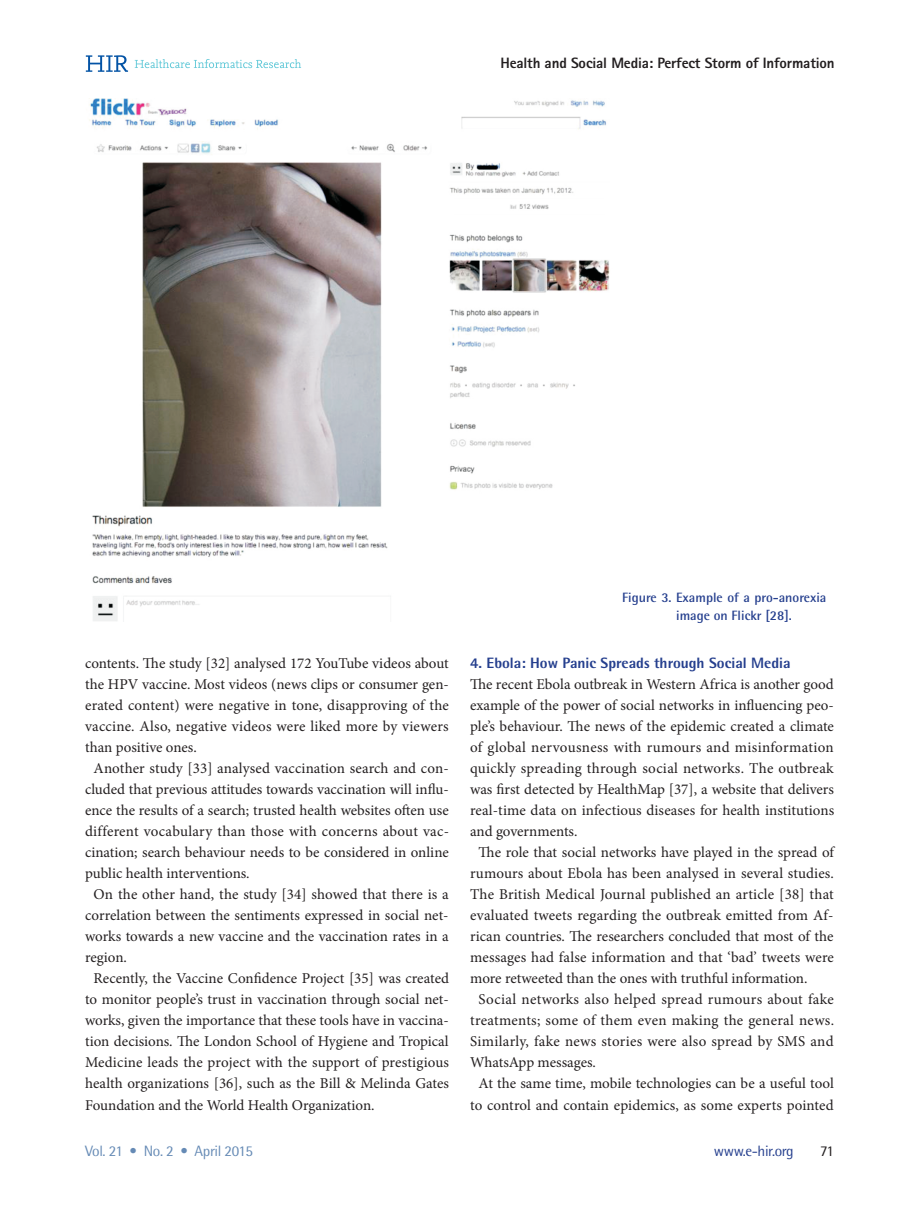
<style>
.page{position:relative;width:919px;height:1217px;background:#fff}
.page>*{position:absolute;margin:0;border:0;box-sizing:border-box;transform-origin:0 0}
.t1{font:15px "Minion Pro";letter-spacing:.005em;color:#231f20}
.t2{font:800 15px "Rotis Sans Serif Std";letter-spacing:-.01em;color:#231f20}
.t3{font:800 15px "Rotis Semi Sans Std";color:#253f8e}
.t4{font:15px "Rotis Semi Sans Std";letter-spacing:-.025em;color:#658ab5}
.t5{font:15px "Rotis Semi Sans Std";letter-spacing:-.025em;color:#253f8e}
.t6{font:15px "Rotis Semi Sans Std";color:#231f20}
.t7{font:700 13.5px/18px "Rotis Semi Sans Std";color:#253f8e}
</style>
<div class="page">
<svg style="left:86px;top:55px;width:42px;height:17px"></svg>
<svg style="left:135px;top:59px;width:166px;height:9px"></svg>
<img style="left:89px;top:98px;width:521px;height:523px">
<p class="t2" style="left:500px;top:53px;width:336px">Health and Social Media: Perfect Storm of Information</p>
<p class="t1" style="left:85px;top:653px;width:365px">contents. The study [32] analysed 172 YouTube videos about</p>
<p class="t1" style="left:85px;top:674px;width:365px">the HPV vaccine. Most videos (news clips or consumer gen-</p>
<p class="t1" style="left:85px;top:695px;width:365px">erated content) were negative in tone, disapproving of the</p>
<p class="t1" style="left:85px;top:716px;width:365px">vaccine. Also, negative videos were liked more by viewers</p>
<p class="t1" style="left:85px;top:737px;width:113px">than positive ones.</p>
<p class="t1" style="left:94px;top:758px;width:356px">Another study [33] analysed vaccination search and con-</p>
<p class="t1" style="left:85px;top:779px;width:365px">cluded that previous attitudes towards vaccination will influ-</p>
<p class="t1" style="left:85px;top:800px;width:365px">ence the results of a search; trusted health websites often use</p>
<p class="t1" style="left:85px;top:821px;width:365px">different vocabulary than those with concerns about vac-</p>
<p class="t1" style="left:85px;top:842px;width:365px">cination; search behaviour needs to be considered in online</p>
<p class="t1" style="left:85px;top:863px;width:166px">public health interventions.</p>
<p class="t1" style="left:94px;top:884px;width:357px">On the other hand, the study [34] showed that there is a</p>
<p class="t1" style="left:85px;top:905px;width:365px">correlation between the sentiments expressed in social net-</p>
<p class="t1" style="left:85px;top:926px;width:365px">works towards a new vaccine and the vaccination rates in a</p>
<p class="t1" style="left:85px;top:947px;width:43px">region.</p>
<p class="t1" style="left:94px;top:968px;width:357px">Recently, the Vaccine Confidence Project [35] was created</p>
<p class="t1" style="left:85px;top:989px;width:365px">to monitor people’s trust in vaccination through social net-</p>
<p class="t1" style="left:85px;top:1010px;width:365px">works, given the importance that these tools have in vaccina-</p>
<p class="t1" style="left:85px;top:1031px;width:365px">tion decisions. The London School of Hygiene and Tropical</p>
<p class="t1" style="left:85px;top:1052px;width:365px">Medicine leads the project with the support of prestigious</p>
<p class="t1" style="left:85px;top:1073px;width:365px">health organizations [36], such as the Bill &amp; Melinda Gates</p>
<p class="t1" style="left:85px;top:1094px;width:291px">Foundation and the World Health Organization.</p>
<p class="t7" style="left:676px;top:587px;width:152px;text-indent:-54px">Figure 3. Example of a pro-anorexia image on Flickr [28].</p>
<p class="t3" style="left:470px;top:653px;width:322px">4. Ebola: How Panic Spreads through Social Media</p>
<p class="t1" style="left:470px;top:674px;width:365px">The recent Ebola outbreak in Western Africa is another good</p>
<p class="t1" style="left:470px;top:695px;width:365px">example of the power of social networks in influencing peo-</p>
<p class="t1" style="left:470px;top:716px;width:365px">ple’s behaviour. The news of the epidemic created a climate</p>
<p class="t1" style="left:470px;top:737px;width:365px">of global nervousness with rumours and misinformation</p>
<p class="t1" style="left:470px;top:758px;width:365px">quickly spreading through social networks. The outbreak</p>
<p class="t1" style="left:470px;top:779px;width:365px">was first detected by HealthMap [37], a website that delivers</p>
<p class="t1" style="left:470px;top:800px;width:365px">real-time data on infectious diseases for health institutions</p>
<p class="t1" style="left:470px;top:821px;width:109px">and governments.</p>
<p class="t1" style="left:478px;top:842px;width:357px">The role that social networks have played in the spread of</p>
<p class="t1" style="left:470px;top:863px;width:365px">rumours about Ebola has been analysed in several studies.</p>
<p class="t1" style="left:470px;top:884px;width:365px">The British Medical Journal published an article [38] that</p>
<p class="t1" style="left:470px;top:905px;width:365px">evaluated tweets regarding the outbreak emitted from Af-</p>
<p class="t1" style="left:470px;top:926px;width:365px">rican countries. The researchers concluded that most of the</p>
<p class="t1" style="left:470px;top:947px;width:365px">messages had false information and that ‘bad’ tweets were</p>
<p class="t1" style="left:470px;top:968px;width:339px">more retweeted than the ones with truthful information.</p>
<p class="t1" style="left:478px;top:989px;width:357px">Social networks also helped spread rumours about fake</p>
<p class="t1" style="left:470px;top:1010px;width:365px">treatments; some of them even making the general news.</p>
<p class="t1" style="left:470px;top:1031px;width:365px">Similarly, fake news stories were also spread by SMS and</p>
<p class="t1" style="left:470px;top:1052px;width:127px">WhatsApp messages.</p>
<p class="t1" style="left:478px;top:1073px;width:357px">At the same time, mobile technologies can be a useful tool</p>
<p class="t1" style="left:470px;top:1094px;width:365px">to control and contain epidemics, as some experts pointed</p>
<p class="t4" style="left:85px;top:1141px;width:169px">Vol. 21 • No. 2 • April 2015</p>
<p class="t5" style="left:713px;top:1141px;width:81px">www.e-hir.org</p>
<p class="t6" style="left:820px;top:1141px;width:15px">71</p>
</div>
